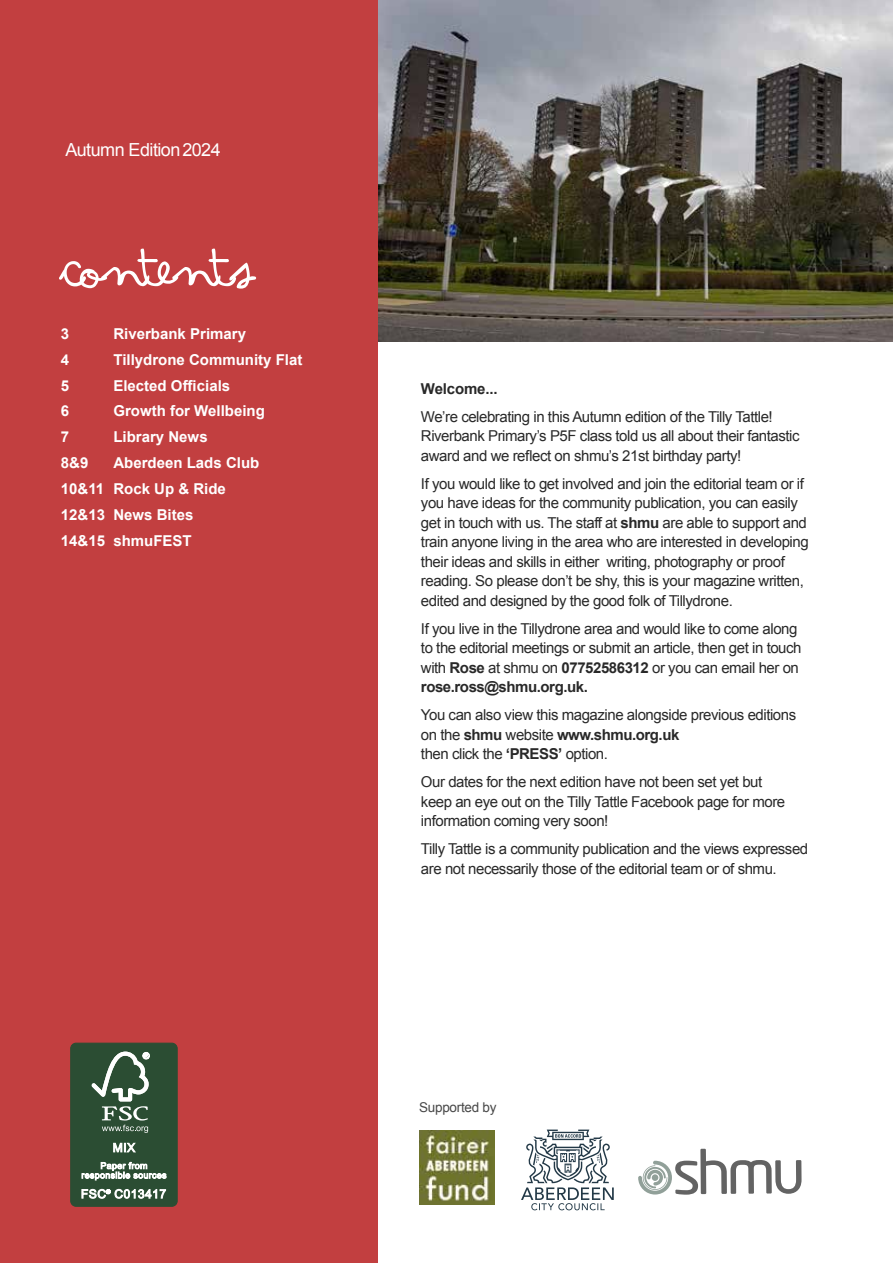
<style>
.page{position:relative;width:893px;height:1263px;background:#fff}
.page>*{position:absolute;margin:0;border:0;box-sizing:border-box;transform-origin:0 0}
.t1{font:100.5px "Arsenale White";letter-spacing:-.03em;color:#fff}
.t2{font:18px "Arial";letter-spacing:-.03em;color:#fff}
.t3{font:15px/19.5px "Arial";letter-spacing:-.03em;color:#292929}
.t4{font:700 15px/25.8px "Arial";color:#fff}
.t5{font:700 15px "Arial";letter-spacing:-.01em;color:#292929}
.t6{font:13.5px "Arial";letter-spacing:-.02em;color:#484848}
.s1{font-weight:700}
</style>
<div class="page">
<img style="left:377px;top:0;width:516px;height:342px">
<div style="left:0;top:0;width:377px;height:1263px;background:#c23f40"></div>
<img style="left:419px;top:1131px;width:76px;height:73px">
<div style="left:71px;top:1043px;width:106px;height:163px;background:#2b4d33;border-radius:5px"></div>
<div style="left:70px;top:1043px;width:108px;height:164px;border:1px solid #2b4d33;border-radius:5px"></div>
<svg style="left:91px;top:1051px;width:59px;height:82px"></svg>
<svg style="left:113px;top:1143px;width:23px;height:9px"></svg>
<svg style="left:82px;top:1162px;width:85px;height:18px"></svg>
<svg style="left:81px;top:1189px;width:85px;height:10px"></svg>
<svg style="left:521px;top:1129px;width:93px;height:81px"></svg>
<svg style="left:638px;top:1149px;width:164px;height:45px"></svg>
<div style="left:652px;top:1174px;width:6px;height:7px;background:#91a099;border-radius:50%"></div>
<p class="t2" style="left:65px;top:138px;width:157px">Autumn Edition 2024</p>
<h1 class="t1" style="left:61px;top:193px;width:196px">Contents</h1>
<p class="t4" style="left:61px;top:321px;width:10px">3</p>
<p class="t4" style="left:113px;top:321px;width:134px">Riverbank Primary</p>
<p class="t4" style="left:61px;top:347px;width:10px">4</p>
<p class="t4" style="left:113px;top:347px;width:190px">Tillydrone Community Flat</p>
<p class="t4" style="left:61px;top:373px;width:10px">5</p>
<p class="t4" style="left:113px;top:373px;width:118px">Elected Officials</p>
<p class="t4" style="left:61px;top:399px;width:10px">6</p>
<p class="t4" style="left:113px;top:399px;width:153px">Growth for Wellbeing</p>
<p class="t4" style="left:61px;top:425px;width:10px">7</p>
<p class="t4" style="left:113px;top:425px;width:96px">Library News</p>
<p class="t4" style="left:61px;top:451px;width:29px">8&amp;9</p>
<p class="t4" style="left:61px;top:451px;width:200px;text-indent:53px">Aberdeen Lads Club<br>10&amp;11 Rock Up &amp; Ride<br>12&amp;13 News Bites<br>14&amp;15 shmuFEST</p>
<p class="t5" style="left:421px;top:378px;width:78px">Welcome...</p>
<p class="t3" style="left:421px;top:407px;width:380px">We’re celebrating in this Autumn edition of the Tilly Tattle!<br>Riverbank Primary’s P5F class told us all about their fantastic award and we reflect on shmu’s 21st birthday party!</p>
<p class="t3" style="left:421px;top:474px;width:389px">If you would like to get involved and join the editorial team or if you have ideas for the community publication, you can easily get in touch with us. The staff at <span class="s1">shmu</span> are able to support and train anyone living in the area who are interested in developing their ideas and skills in either writing, photography or proof reading. So please don’t be shy, this is your magazine written, edited and designed by the good folk of Tillydrone.</p>
<p class="t3" style="left:421px;top:619px;width:382px">If you live in the Tillydrone area and would like to come along to the editorial meetings or submit an article, then get in touch with <span class="s1">Rose</span> at shmu on <span class="s1">07752586312</span> or you can email her on <span class="s1">rose.ross@shmu.org.uk.</span></p>
<p class="t3" style="left:421px;top:705px;width:377px">You can also view this magazine alongside previous editions on the <span class="s1">shmu</span> website <span class="s1">www.shmu.org.uk<br></span>then click the <span class="s1">‘PRESS’</span> option.</p>
<p class="t3" style="left:421px;top:772px;width:366px">Our dates for the next edition have not been set yet but keep an eye out on the Tilly Tattle Facebook page for more information coming very soon!</p>
<p class="t3" style="left:421px;top:839px;width:389px">Tilly Tattle is a community publication and the views expressed are not necessarily those of the editorial team or of shmu.</p>
<p class="t6" style="left:419px;top:1099px;width:79px">Supported by</p>
</div>
